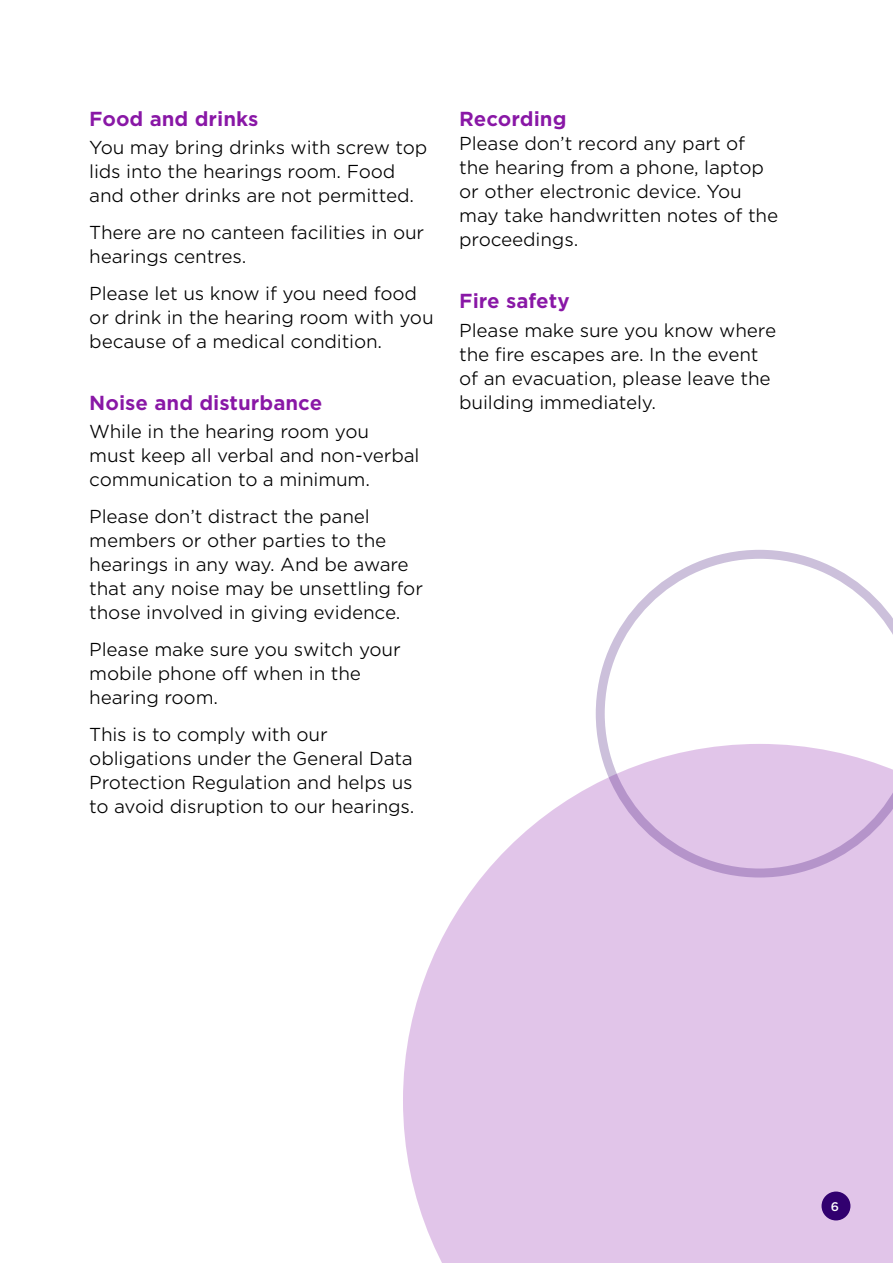
<style>
.page{position:relative;width:893px;height:1263px;background:#fff}
.page>*{position:absolute;margin:0;border:0;box-sizing:border-box;transform-origin:0 0}
.Subhead_split{font:700 19.5px "Gotham S Sm";color:#8917a6}
.Body_copy_split{font:700 19.5px "Gotham S Sm";color:#8917a6}
.Body_copy_split-2{font:300 18px/24px "Gotham S Sm";letter-spacing:-.01em;color:#000}
.Footnote{font:500 12px "Gotham S Sm";color:#fff}
</style>
<div class="page">
<svg style="left:403px;top:783px;width:490px;height:480px;background:#e3caeb"></svg>
<svg style="left:596px;top:550px;width:297px;height:327px"></svg>
<div style="left:821px;top:1191px;width:29px;height:29px;background:#31006f;border-radius:50%"></div>
<h2 class="Subhead_split" style="left:89px;top:106px;width:171px">Food and drinks</h2>
<p class="Body_copy_split-2" style="left:89px;top:135px;width:340px">You may bring drinks with screw top lids into the hearings room. Food and other drinks are not permitted.</p>
<p class="Body_copy_split-2" style="left:89px;top:220px;width:336px">There are no canteen facilities in our hearings centres.</p>
<p class="Body_copy_split-2" style="left:89px;top:281px;width:346px">Please let us know if you need food or drink in the hearing room with you because of a medical condition.</p>
<h2 class="Subhead_split" style="left:89px;top:390px;width:235px">Noise and disturbance</h2>
<p class="Body_copy_split-2" style="left:89px;top:419px;width:332px">While in the hearing room you must keep all verbal and non-verbal communication to a minimum.</p>
<p class="Body_copy_split-2" style="left:89px;top:504px;width:335px">Please don’t distract the panel members or other parties to the hearings in any way. And be aware that any noise may be unsettling for those involved in giving evidence.</p>
<p class="Body_copy_split-2" style="left:89px;top:637px;width:313px">Please make sure you switch your mobile phone off when in the hearing room.</p>
<p class="Body_copy_split-2" style="left:89px;top:722px;width:325px">This is to comply with our obligations under the General Data</p>
<p class="Body_copy_split-2" style="left:89px;top:770px;width:327px">Protection Regulation and helps us to avoid disruption to our hearings.</p>
<p class="Body_copy_split" style="left:459px;top:106px;width:109px">Recording</p>
<p class="Body_copy_split-2" style="left:459px;top:131px;width:321px">Please don’t record any part of the hearing from a phone, laptop or other electronic device. You may take handwritten notes of the proceedings.</p>
<h2 class="Subhead_split" style="left:459px;top:288px;width:112px">Fire safety</h2>
<p class="Body_copy_split-2" style="left:459px;top:318px;width:318px">Please make sure you know where the fire escapes are. In the event of an evacuation, please leave the building immediately.</p>
<p class="Footnote" style="left:831px;top:1198px;width:10px">6</p>
</div>
